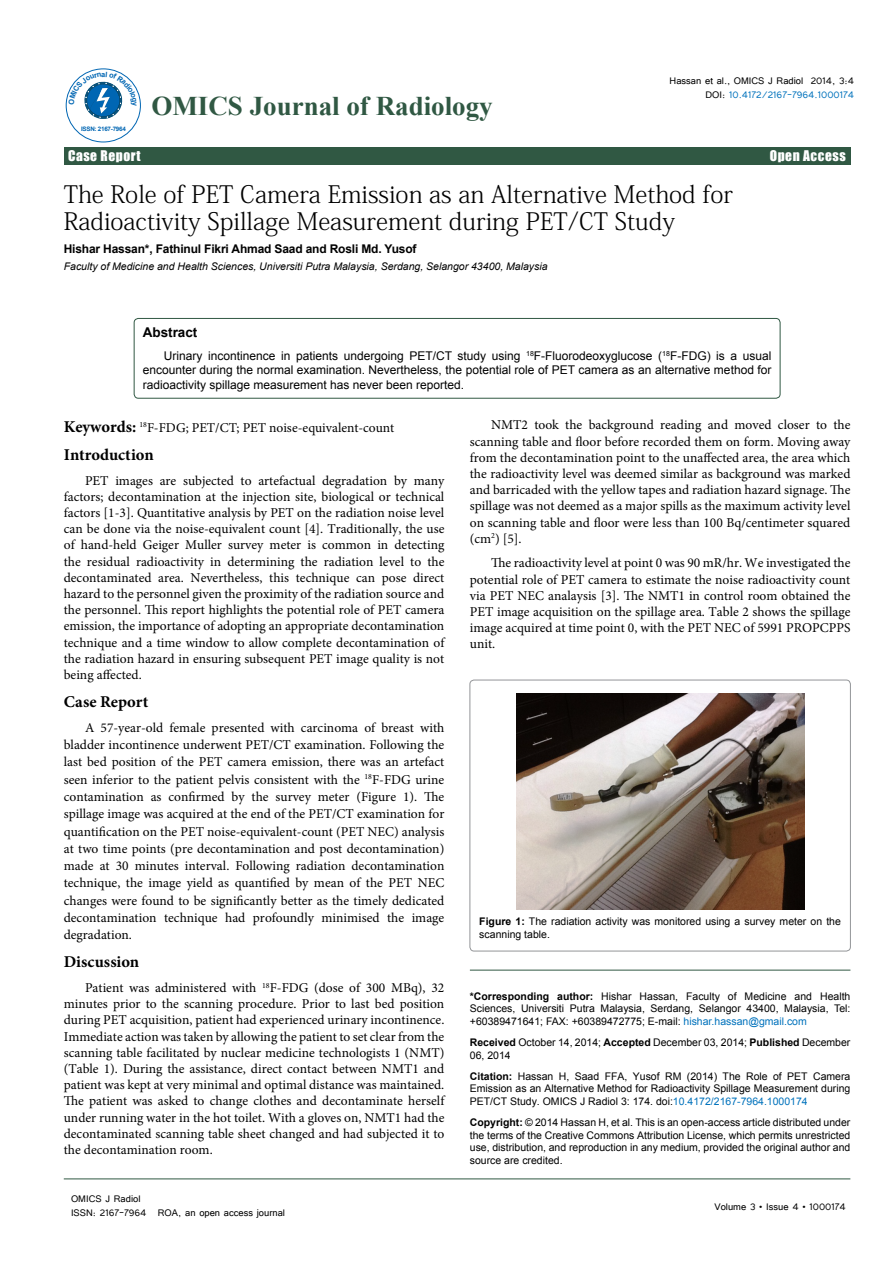
<style>
.page{position:relative;width:893px;height:1263px;background:#fff}
.page>*{position:absolute;margin:0;border:0;box-sizing:border-box;transform-origin:0 0}
.t1{font:700 27px "Times New Roman";color:#305843}
.t2{font:24px/27px "Adobe Fangsong Std";color:#000}
.t3{font:700 16.5px "Minion Pro";letter-spacing:.005em;color:#000}
.t4{font:13.5px/16.2px "Minion Pro";color:#000;text-align:justify}
.t5{font:13.5px "Impact";letter-spacing:.04em;color:#fff}
.t6{font:700 13.5px "Arial";color:#000}
.t7{font:12px/14.4px "Arial";color:#000;text-align:justify}
.t8{font:12px/14.4px "Tunga";color:#000}
.t9{font:700 12px "Arial";letter-spacing:-.015em;color:#000}
.t10{font:10.5px/12.6px "Arial";color:#000;text-align:justify}
.t11{font:italic 10.5px "Arial";color:#000}
.t12{font:700 6.15px "Arial";letter-spacing:-.04em;color:#0066b3}
.s1{color:#0072bc}
.s2{font-weight:700;font-size:16.5px}
.s3{font-weight:700}
</style>
<div class="page">
<hr style="left:64px;top:1179px;width:786px;height:1px;background:#305843">
<div style="left:64px;top:147px;width:786px;height:17px;background:#305843"></div>
<div style="left:134px;top:318px;width:646px;height:80px;border:1px solid #305843;border-radius:4px"></div>
<hr style="left:470px;top:970px;width:380px;height:1px;background:#305843">
<div style="left:470px;top:680px;width:380px;height:271px;border:1px solid #939598;border-radius:4px"></div>
<img style="left:516px;top:693px;width:288px;height:216px">
<div style="left:66px;top:69px;width:75px;height:73px;border:1px solid #0066b3;border-radius:50%"></div>
<svg style="left:69px;top:71px;width:67px;height:49px"></svg>
<p class="t12" style="left:81px;top:125px;width:46px">ISSN: 2167-7964</p>
<h1 class="t1" style="left:151px;top:87px;width:343px">OMICS Journal of Radiology</h1>
<p class="t8" style="left:670px;top:72px;width:186px;text-align:right">Hassan et al., OMICS J Radiol 2014, 3:4<br>DOI: <span class="s1">10.4172/2167-7964.1000174</span></p>
<p class="t5" style="left:68px;top:145px;width:74px">Case Report</p>
<p class="t5" style="left:770px;top:145px;width:77px">Open Access</p>
<h2 class="t2" style="left:64px;top:181px;width:671px">The Role of PET Camera Emission as an Alternative Method for<br>Radioactivity Spillage Measurement during PET/CT Study</h2>
<p class="t9" style="left:64px;top:241px;width:354px">Hishar Hassan*, Fathinul Fikri Ahmad Saad and Rosli Md. Yusof</p>
<p class="t11" style="left:64px;top:260px;width:485px">Faculty of Medicine and Health Sciences, Universiti Putra Malaysia, Serdang, Selangor 43400, Malaysia</p>
<p class="t6" style="left:143px;top:323px;width:56px">Abstract</p>
<p class="t7" style="left:143px;top:348px;width:630px;text-indent:21px">Urinary incontinence in patients undergoing PET/CT study using <sup>18</sup>F-Fluorodeoxyglucose (<sup>18</sup>F-FDG) is a usual encounter during the normal examination. Nevertheless, the potential role of PET camera as an alternative method for radioactivity spillage measurement has never been reported.</p>
<p class="t4" style="left:64px;top:419px;width:332px"><span class="s2">Keywords:</span> <sup>18</sup>F-FDG; PET/CT; PET noise-equivalent-count</p>
<p class="t3" style="left:64px;top:443px;width:91px">Introduction</p>
<p class="t4" style="left:64px;top:472px;width:382px;text-indent:21px">PET images are subjected to artefactual degradation by many factors; decontamination at the injection site, biological or technical factors [1-3]. Quantitative analysis by PET on the radiation noise level can be done via the noise-equivalent count [4]. Traditionally, the use of hand-held Geiger Muller survey meter is common in detecting the residual radioactivity in determining the radiation level to the decontaminated area. Nevertheless, this technique can pose direct hazard to the personnel given the proximity of the radiation source and the personnel. This report highlights the potential role of PET camera emission, the importance of adopting an appropriate decontamination technique and a time window to allow complete decontamination of the radiation hazard in ensuring subsequent PET image quality is not being affected.</p>
<p class="t3" style="left:64px;top:690px;width:86px">Case Report</p>
<p class="t4" style="left:64px;top:719px;width:382px;line-height:17.2px;text-indent:21px">A 57-year-old female presented with carcinoma of breast with bladder incontinence underwent PET/CT examination. Following the last bed position of the PET camera emission, there was an artefact seen inferior to the patient pelvis consistent with the <sup>18</sup>F-FDG urine contamination as confirmed by the survey meter (Figure 1). The spillage image was acquired at the end of the PET/CT examination for quantification on the PET noise-equivalent-count (PET NEC) analysis at two time points (pre decontamination and post decontamination) made at 30 minutes interval. Following radiation decontamination technique, the image yield as quantified by mean of the PET NEC changes were found to be significantly better as the timely dedicated decontamination technique had profoundly minimised the image degradation.</p>
<p class="t3" style="left:64px;top:950px;width:77px">Discussion</p>
<p class="t4" style="left:64px;top:980px;width:382px;text-indent:21px">Patient was administered with <sup>18</sup>F-FDG (dose of 300 MBq), 32 minutes prior to the scanning procedure. Prior to last bed position during PET acquisition, patient had experienced urinary incontinence.<br>Immediate action was taken by allowing the patient to set clear from the scanning table facilitated by nuclear medicine technologists 1 (NMT) (Table 1). During the assistance, direct contact between NMT1 and patient was kept at very minimal and optimal distance was maintained.<br>The patient was asked to change clothes and decontaminate herself under running water in the hot toilet. With a gloves on, NMT1 had the decontaminated scanning table sheet changed and had subjected it to the decontamination room.</p>
<p class="t8" style="left:71px;top:1190px;width:216px">OMICS J Radiol<br>ISSN: 2167-7964 ROA, an open access journal</p>
<p class="t4" style="left:470px;top:417px;width:382px;text-indent:21px">NMT2 took the background reading and moved closer to the scanning table and floor before recorded them on form. Moving away from the decontamination point to the unaffected area, the area which the radioactivity level was deemed similar as background was marked and barricaded with the yellow tapes and radiation hazard signage. The spillage was not deemed as a major spills as the maximum activity level on scanning table and floor were less than 100 Bq/centimeter squared (cm<sup>2</sup>) [5].</p>
<p class="t4" style="left:470px;top:555px;width:382px;text-indent:21px">The radioactivity level at point 0 was 90 mR/hr. We investigated the potential role of PET camera to estimate the noise radioactivity count via PET NEC analaysis [3]. The NMT1 in control room obtained the PET image acquisition on the spillage area. Table 2 shows the spillage image acquired at time point 0, with the PET NEC of 5991 PROPCPPS unit.</p>
<p class="t10" style="left:479px;top:915px;width:363px"><span class="s3">Figure 1:</span> The radiation activity was monitored using a survey meter on the scanning table.</p>
<p class="t10" style="left:470px;top:990px;width:382px"><span class="s3">*Corresponding author:</span> Hishar Hassan, Faculty of Medicine and Health Sciences, Universiti Putra Malaysia, Serdang, Selangor 43400, Malaysia, Tel: +60389471641; FAX: +60389472775; E-mail: <span class="s1">hishar.hassan@gmail.com</span></p>
<p class="t10" style="left:470px;top:1036px;width:382px"><span class="s3">Received</span> October 14, 2014; <span class="s3">Accepted</span> December 03, 2014; <span class="s3">Published</span> December<br>06, 2014</p>
<p class="t10" style="left:470px;top:1070px;width:382px"><span class="s3">Citation:</span> Hassan H, Saad FFA, Yusof RM (2014) The Role of PET Camera Emission as an Alternative Method for Radioactivity Spillage Measurement during PET/CT Study. OMICS J Radiol 3: 174. doi:<span class="s1">10.4172/2167-7964.1000174</span></p>
<p class="t10" style="left:470px;top:1116px;width:382px"><span class="s3">Copyright:</span> © 2014 Hassan H, et al. This is an open-access article distributed under the terms of the Creative Commons Attribution License, which permits unrestricted use, distribution, and reproduction in any medium, provided the original author and source are credited.</p>
<p class="t8" style="left:714px;top:1199px;width:133px">Volume 3 • Issue 4 • 1000174</p>
</div>
